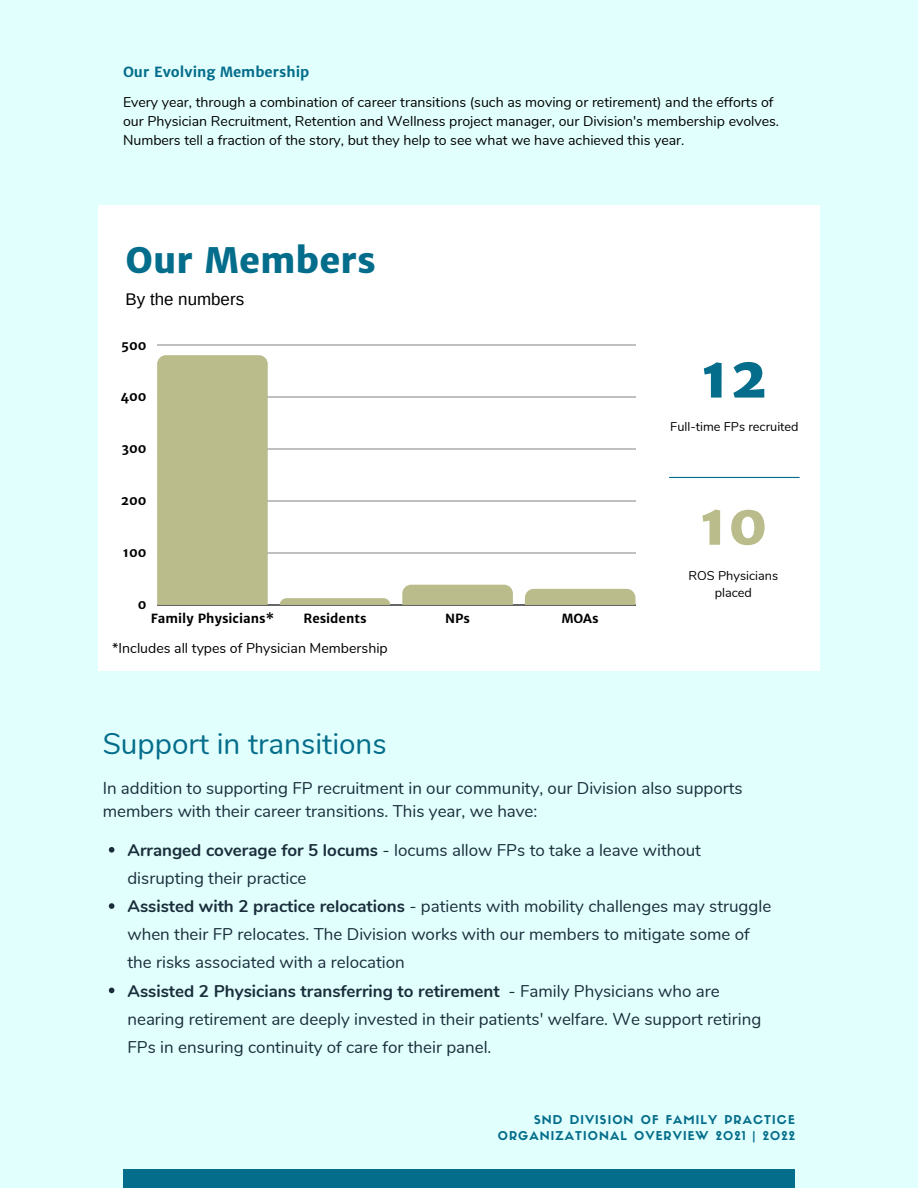
<style>
.page{position:relative;width:918px;height:1188px;background:#e1fffd}
.page>*{position:absolute;margin:0;border:0;box-sizing:border-box;transform-origin:0 0}
.t1{font:800 56.4px "Merriweather Sans";color:#046d8b}
.t2{font:800 56.4px "Merriweather Sans";color:#babd8b}
.t3{font:800 35.25px "Merriweather Sans";color:#046d8b}
.t4{font:29.7px "Nunito";color:#046d8b}
.t5{font:16.95px/28.2px "Nunito";color:#1a2d3b}
.t6{font:16.95px "Arimo";color:#000}
.t7{font:14.1px/19px "Nunito";color:#000}
.t8{font:700 14.1px "Merriweather Sans";color:#046d8b}
.t9{font:700 12.75px "Merriweather Sans";color:#000}
.t10{font:12.75px/17px "Nunito";color:#000;text-align:center}
.t11{font:12px/15.9px "Sifonn Basic";letter-spacing:.09em;color:#046d8b;text-align:right}
.s1{font-weight:700}
</style>
<div class="page">
<div style="left:99px;top:205px;width:721px;height:466px;background:#fff"></div>
<hr style="left:157px;top:345px;width:479px;height:1px;background:#000">
<hr style="left:157px;top:397px;width:479px;height:1px;background:#000">
<hr style="left:157px;top:449px;width:479px;height:1px;background:#000">
<hr style="left:157px;top:500px;width:479px;height:1px;background:#000">
<hr style="left:157px;top:552px;width:479px;height:1px;background:#000">
<hr style="left:157px;top:604px;width:479px;height:1px;background:#000">
<div style="left:157px;top:355px;width:111px;height:250px;background:#babd8b"></div>
<svg style="left:280px;top:598px;width:110px;height:7px"></svg>
<div style="left:402px;top:585px;width:111px;height:20px;background:#babd8b"></div>
<div style="left:525px;top:589px;width:111px;height:16px;background:#babd8b"></div>
<div style="left:123px;top:1170px;width:671px;height:18px;background:#046d8b"></div>
<hr style="left:669px;top:477px;width:131px;height:1px;background:#046d8b">
<svg style="left:109px;top:847px;width:5px;height:6px"></svg>
<svg style="left:109px;top:903px;width:5px;height:6px"></svg>
<svg style="left:109px;top:988px;width:5px;height:5px"></svg>
<p class="t8" style="left:123px;top:63px;width:188px">Our Evolving Membership</p>
<p class="t7" style="left:123px;top:93px;width:658px">Every year, through a combination of career transitions (such as moving or retirement) and the efforts of our Physician Recruitment, Retention and Wellness project manager, our Division's membership evolves.<br>Numbers tell a fraction of the story, but they help to see what we have achieved this year.</p>
<h2 class="t3" style="left:126px;top:238px;width:252px">Our Members</h2>
<p class="t6" style="left:126px;top:289px;width:120px">By the numbers</p>
<p class="t9" style="left:121px;top:337px;width:27px">500</p>
<p class="t9" style="left:120px;top:389px;width:28px">400</p>
<p class="t9" style="left:122px;top:441px;width:26px">300</p>
<p class="t9" style="left:121px;top:493px;width:27px">200</p>
<p class="t9" style="left:123px;top:545px;width:25px">100</p>
<p class="t9" style="left:138px;top:597px;width:10px">0</p>
<p class="t9" style="left:151px;top:610px;width:125px">Family Physicians*</p>
<p class="t9" style="left:303px;top:610px;width:65px">Residents</p>
<p class="t9" style="left:445px;top:610px;width:26px">NPs</p>
<p class="t9" style="left:562px;top:610px;width:38px">MOAs</p>
<p class="t7" style="left:112px;top:638px;width:277px">*Includes all types of Physician Membership</p>
<h3 class="t4" style="left:103px;top:724px;width:286px">Support in transitions</h3>
<h1 class="t1" style="left:700px;top:342px;width:70px">12</h1>
<p class="t10" style="left:670px;top:418px;width:130px">Full-time FPs recruited</p>
<h1 class="t2" style="left:699px;top:489px;width:70px">10</h1>
<p class="t10" style="left:689px;top:567px;width:91px">ROS Physicians placed</p>
<p class="t5" style="left:103px;top:776px;width:642px;line-height:23.7px">In addition to supporting FP recruitment in our community, our Division also supports members with their career transitions. This year, we have:</p>
<p class="t5" style="left:127px;top:836px;width:645px"><span class="s1">Arranged coverage for 5 locums</span> - locums allow FPs to take a leave without disrupting their practice<br><span class="s1">Assisted with 2 practice relocations</span> - patients with mobility challenges may struggle when their FP relocates. The Division works with our members to mitigate some of the risks associated with a relocation<br><span class="s1">Assisted 2 Physicians transferring to retirement</span> - Family Physicians who are nearing retirement are deeply invested in their patients' welfare. We support retiring FPs in ensuring continuity of care for their panel.</p>
<p class="t11" style="left:498px;top:1113px;width:299px">SND DIVISION OF FAMILY PRACTICE<br>ORGANIZATIONAL OVERVIEW 2021 | 2022</p>
</div>
